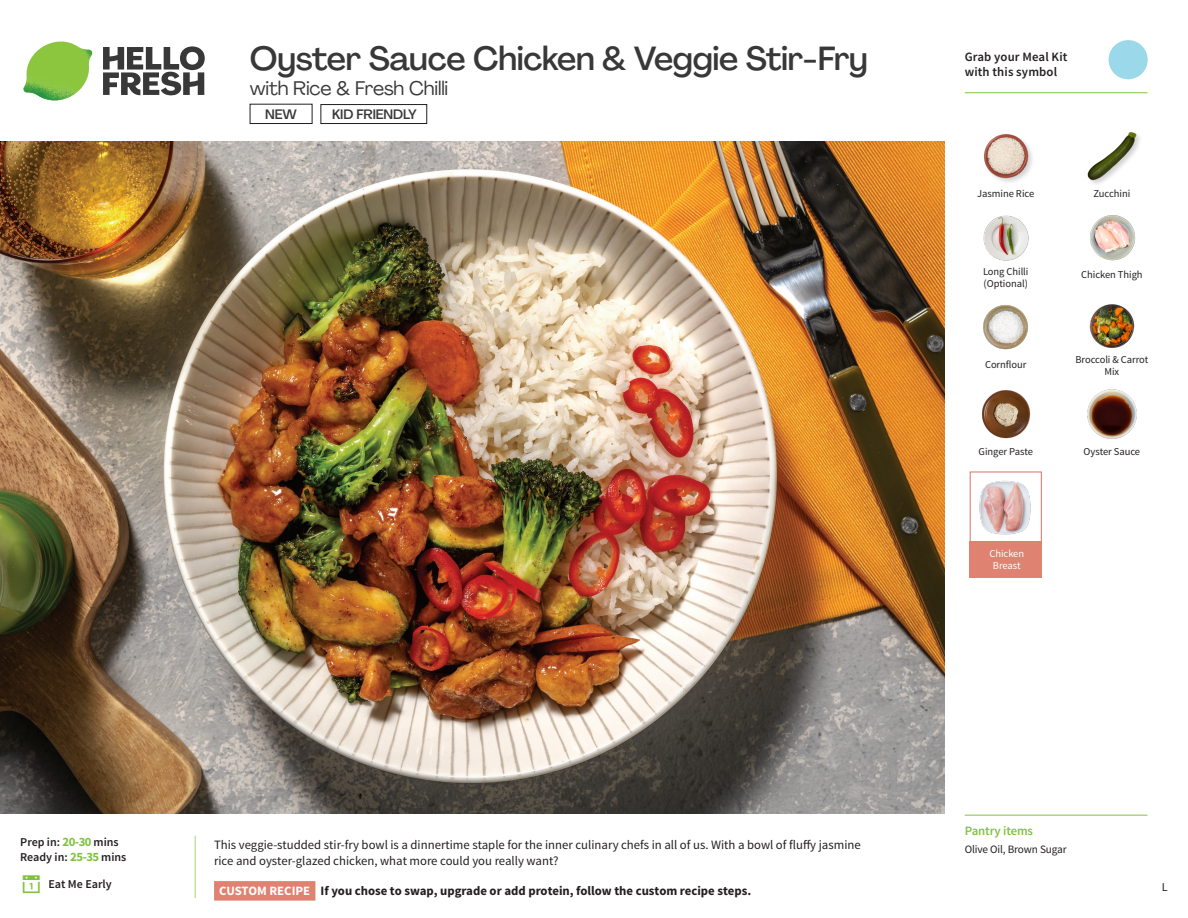
<style>
.page{position:relative;width:1188px;height:918px;background:#fff}
.page>*{position:absolute;margin:0;border:0;box-sizing:border-box;transform-origin:0 0}
._15_Titel_UK{font:500 33px "Agrandir";letter-spacing:-.015em;color:#383839}
._15_Titel_UK-2{font:19.5px "Agrandir";letter-spacing:-.01em;color:#383839}
.t1{font:500 13.5px "Agrandir";letter-spacing:-.01em;color:#383839}
.Step_6_Text_AU{font:12.75px/16.5px "Source Sans Pro";color:#231f20}
.Step_6_Text_AU-2{font:700 12.75px "Source Sans Pro";color:#231f20}
.t2{font:600 12.75px/15px "Source Sans Pro";letter-spacing:.01em;color:#231f20}
._04_Headers_Front{font:600 12.75px "Source Sans Pro";letter-spacing:-.01em;color:#81c340}
._04_Intro{font:600 12px "Source Sans Pro";color:#231f20}
.t3{font:12px "Source Sans Pro";color:#231f20}
._05_Pantry{font:11.25px "Source Sans Pro";letter-spacing:-.01em;color:#231f20}
._18_FRONT_ingredients{font:10.5px/12px "Source Sans Pro";letter-spacing:-.005em;color:#231f20}
._18_FRONT_ingredients-2{font:10.5px/12px "Source Sans Pro";letter-spacing:-.005em;color:#fff;text-align:center}
.s1{font-weight:700;font-size:12.75px;color:#81c340}
.s2{color:#fff}
</style>
<div class="page">
<svg style="left:103px;top:46px;width:102px;height:49px"></svg>
<img style="left:23px;top:42px;width:69px;height:59px">
<svg style="left:194px;top:835px;width:122px;height:66px"></svg>
<img style="left:0;top:142px;width:945px;height:672px">
<div style="left:321px;top:104px;width:106px;height:20px;border:1px solid #231f20"></div>
<div style="left:970px;top:471px;width:72px;height:73px;border:1px solid #df8272"></div>
<div style="left:970px;top:541px;width:72px;height:37px;background:#df8272"></div>
<img style="left:979px;top:480px;width:52px;height:55px">
<img style="left:1089px;top:304px;width:46px;height:44px">
<img style="left:1087px;top:389px;width:50px;height:50px">
<img style="left:982px;top:390px;width:49px;height:49px">
<img style="left:983px;top:305px;width:45px;height:45px">
<img style="left:983px;top:215px;width:46px;height:46px">
<img style="left:1090px;top:215px;width:46px;height:46px">
<div style="left:983px;top:133px;width:52px;height:51px;background:#231f20;opacity:.2"></div>
<img style="left:983px;top:133px;width:47px;height:47px">
<div style="left:1087px;top:131px;width:57px;height:56px;background:#231f20;opacity:.2"></div>
<img style="left:1087px;top:131px;width:51px;height:50px">
<hr style="left:965px;top:815px;width:183px;height:1px;background:#81c340">
<div style="left:250px;top:104px;width:62px;height:20px;border:1px solid #231f20"></div>
<svg style="left:1091px;top:40px;width:57px;height:54px"></svg>
<hr style="left:965px;top:92px;width:183px;height:1px;background:#81c340">
<p class="_15_Titel_UK" style="left:250px;top:38px;width:619px">Oyster Sauce Chicken &amp; Veggie Stir-Fry</p>
<p class="_15_Titel_UK-2" style="left:250px;top:76px;width:200px">with Rice &amp; Fresh Chilli</p>
<p class="t1" style="left:265px;top:106px;width:33px">NEW</p>
<p class="t1" style="left:332px;top:106px;width:86px">KID FRIENDLY</p>
<p class="t2" style="left:965px;top:50px;width:104px">Grab your Meal Kit with this symbol</p>
<p class="_18_FRONT_ingredients" style="left:977px;top:188px;width:59px">Jasmine Rice</p>
<p class="_18_FRONT_ingredients" style="left:1094px;top:188px;width:38px">Zucchini</p>
<p class="_18_FRONT_ingredients" style="left:983px;top:265px;width:47px">Long Chilli (Optional)</p>
<p class="_18_FRONT_ingredients" style="left:1081px;top:268px;width:63px">Chicken Thigh</p>
<p class="_18_FRONT_ingredients" style="left:985px;top:358px;width:43px">Cornflour</p>
<p class="_18_FRONT_ingredients" style="left:1075px;top:354px;width:74px;text-align:center">Broccoli &amp; Carrot<br>Mix</p>
<p class="_18_FRONT_ingredients" style="left:979px;top:446px;width:56px">Ginger Paste</p>
<p class="_18_FRONT_ingredients" style="left:1084px;top:446px;width:58px">Oyster Sauce</p>
<p class="_18_FRONT_ingredients-2" style="left:989px;top:548px;width:36px">Chicken<br>Breast</p>
<p class="_04_Intro" style="left:20px;top:835px;width:100px">Prep in: <span class="s1">20-30</span> mins</p>
<p class="_04_Intro" style="left:20px;top:850px;width:108px">Ready in: <span class="s1">25-35</span> mins</p>
<p class="_04_Intro" style="left:48px;top:876px;width:65px">Eat Me Early</p>
<p class="Step_6_Text_AU" style="left:214px;top:837px;width:648px">This veggie-studded stir-fry bowl is a dinnertime staple for the inner culinary chefs in all of us. With a bowl of fluffy jasmine rice and oyster-glazed chicken, what more could you really want?</p>
<p class="Step_6_Text_AU-2" style="left:219px;top:882px;width:533px"><span class="s2">CUSTOM RECIPE</span> If you chose to swap, upgrade or add protein, follow the custom recipe steps.</p>
<p class="_04_Headers_Front" style="left:965px;top:822px;width:70px">Pantry items</p>
<p class="_05_Pantry" style="left:965px;top:842px;width:104px">Olive Oil, Brown Sugar</p>
<p class="t3" style="left:1162px;top:879px;width:7px">L</p>
</div>
